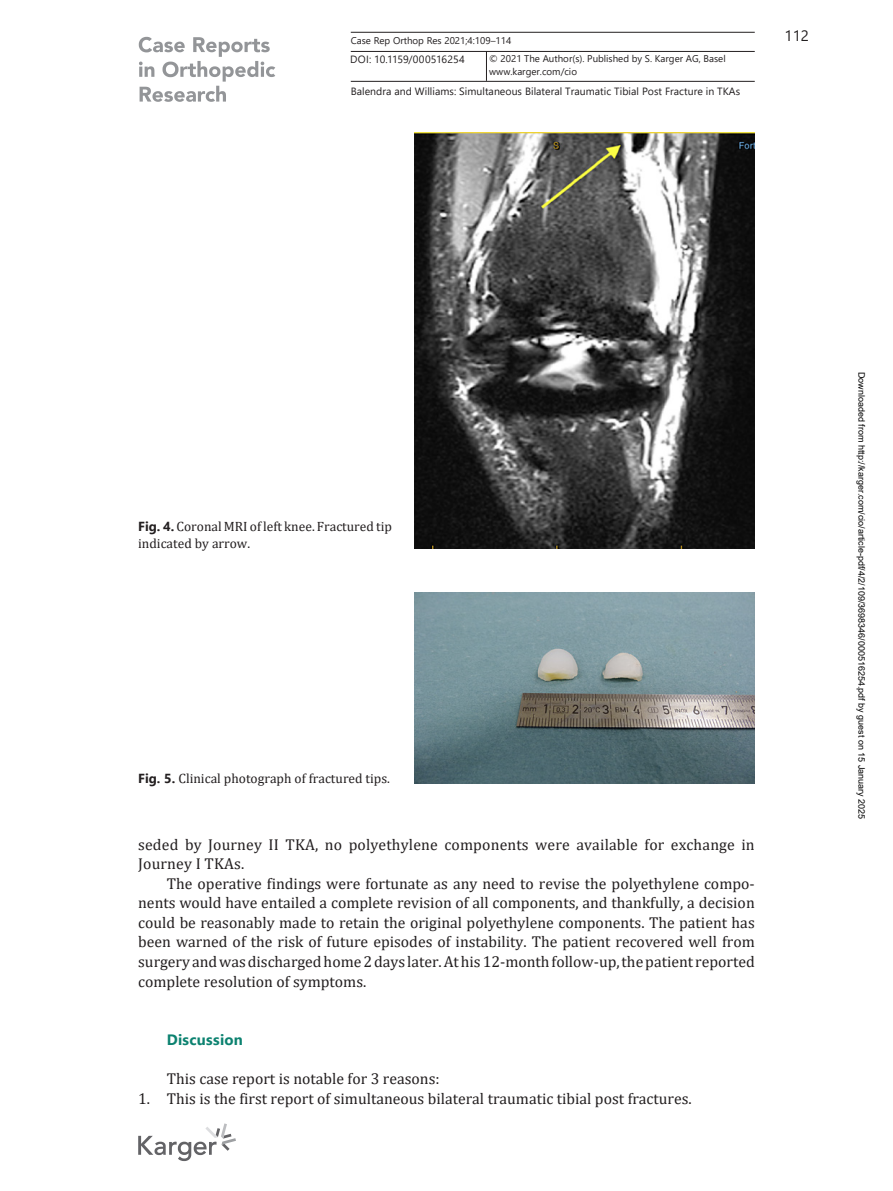
<style>
.page{position:relative;width:893px;height:1191px;background:#fff}
.page>*{position:absolute;margin:0;border:0;box-sizing:border-box;transform-origin:0 0}
.t1{font:15.75px/19.5px "Cambria";color:#231f20}
.t2{font:700 15px "Segoe UI";letter-spacing:.015em;color:#0c8270}
.t3{font:15px "Segoe UI";color:#231f20}
.t4{font:13.5px/17.4px "Cambria";color:#231f20}
.t5{font:10.5px "Segoe UI";letter-spacing:.005em;color:#231f20}
.t6{font:9.75px "Segoe UI";color:#231f20}
.t7{font:9px "Arial";color:#000}
.s1{font-family:"Segoe UI";font-weight:700;font-size:13.2px}
</style>
<div class="page">
<hr style="left:351px;top:51px;width:404px;height:1px;background:#231f20">
<hr style="left:351px;top:81px;width:404px;height:1px;background:#231f20">
<hr style="left:351px;top:32px;width:404px;height:1px;background:#231f20">
<hr style="left:486px;top:51px;width:1px;height:30px;background:#231f20">
<svg style="left:138px;top:1123px;width:98px;height:38px"></svg>
<svg style="left:139px;top:37px;width:136px;height:65px"></svg>
<img style="left:414px;top:133px;width:341px;height:415px">
<img style="left:414px;top:592px;width:341px;height:191px">
<p class="t6" style="left:351px;top:31px;width:162px">Case Rep Orthop Res 2021;4:109–114</p>
<p class="t5" style="left:350px;top:49px;width:116px">DOI: 10.1159/000516254</p>
<p class="t6" style="left:489px;top:50px;width:238px">© 2021 The Author(s). Published by S. Karger AG, Basel</p>
<p class="t6" style="left:489px;top:62px;width:89px">www.karger.com/cio</p>
<p class="t5" style="left:351px;top:81px;width:391px">Balendra and Williams: Simultaneous Bilateral Traumatic Tibial Post Fracture in TKAs</p>
<p class="t3" style="left:785px;top:22px;width:26px">112</p>
<p class="t4" style="left:138px;top:517px;width:255px"><span class="s1">Fig. 4.</span> Coronal MRI of left knee. Fractured tip indicated by arrow.</p>
<p class="t4" style="left:138px;top:770px;width:253px"><span class="s1">Fig. 5.</span> Clinical photograph of fractured tips.</p>
<p class="t1" style="left:138px;top:834px;width:618px">seded by Journey II TKA, no polyethylene components were available for exchange in<br>Journey I TKAs.</p>
<p class="t1" style="left:138px;top:873px;width:618px;text-align:justify;text-indent:29px">The operative findings were fortunate as any need to revise the polyethylene compo&shy;nents would have entailed a complete revision of all components, and thankfully, a decision could be reasonably made to retain the original polyethylene components. The patient has been warned of the risk of future episodes of instability. The patient recovered well from surgery and was discharged home 2 days later. At his 12-month follow-up, the patient reported complete resolution of symptoms.</p>
<p class="t2" style="left:167px;top:1025px;width:77px">Discussion</p>
<p class="t1" style="left:167px;top:1069px;width:274px">This case report is notable for 3 reasons:</p>
<p class="t1" style="left:138px;top:1088px;width:555px">1. This is the first report of simultaneous bilateral traumatic tibial post fractures.</p>
<p class="t7" style="left:865px;top:372px;width:449px;rotate:90deg">Downloaded from http://karger.com/cio/article-pdf/4/2/109/3698346/000516254.pdf by guest on 15 January 2025</p>
</div>
